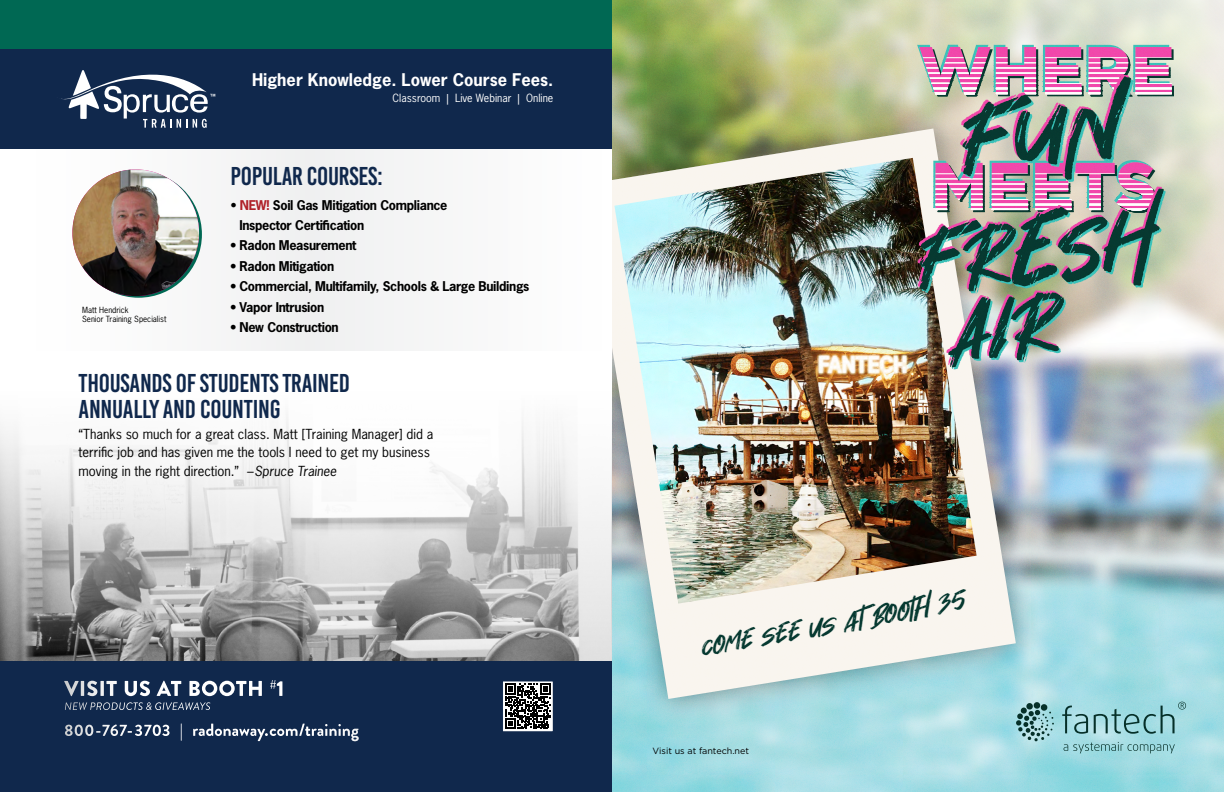
<style>
.page{position:relative;width:1224px;height:792px;background:#fff}
.page>*{position:absolute;margin:0;border:0;box-sizing:border-box;transform-origin:0 0}
.t1{font:31.1px "Hey November";color:#063029}
.t2{font:25.8px/25.3px "Bebas Kai";letter-spacing:-.01em;color:#10284c}
.t3{font:900 21.5px "Brandon Grotesque";letter-spacing:.02em;color:#fff}
.t4{font:700 17.5px "Brandon Grotesque";color:#fff}
.t5{font:700 16.4px "News Gothic Std";color:#fff}
.t6{font:13px/18.7px "News Gothic Std";color:#000}
.t7{font:700 12.7px/20.5px "News Gothic Std";letter-spacing:-.025em;color:#000}
.t8{font:10.7px "News Gothic Std";color:#fff}
.t9{font:italic 10.7px "Brandon Grotesque";letter-spacing:.02em;color:#fff}
.t10{font:9px "Gotham";color:#000}
.t11{font:8px/9.6px "News Gothic Std";color:#000}
.s1{font-weight:400}
.s2{color:#af2129}
.s3{font-style:italic}
.s4{font-size:16.2px}
</style>
<div class="page">
<div style="left:0;top:148px;width:621px;height:203px;background:#f7f7f8"></div>
<img style="left:0;top:417px;width:612px;height:245px">
<div style="left:0;top:0;width:621px;height:49px;background:#006853"></div>
<div style="left:0;top:49px;width:621px;height:99px;background:#10284c"></div>
<svg style="left:75px;top:171px;width:127px;height:127px"></svg>
<img style="left:72px;top:169px;width:127px;height:127px;border-radius:63px">
<div style="left:0;top:662px;width:621px;height:130px;background:#10284c"></div>
<svg style="left:61px;top:70px;width:154px;height:58px"></svg>
<svg style="left:504px;top:683px;width:47px;height:47px"></svg>
<svg style="left:505px;top:684px;width:46px;height:45px;background:#595959"></svg>
<div style="left:502px;top:681px;width:51px;height:51px;border:1px solid #10284c"></div>
<img style="left:612px;top:0;width:612px;height:792px">
<svg style="left:1016px;top:702px;width:38px;height:40px;background:#7eadaf"></svg>
<svg style="left:1062px;top:706px;width:26px;height:28px"></svg>
<svg style="left:1094px;top:702px;width:92px;height:32px;background:#8ac2c6"></svg>
<svg style="left:1064px;top:742px;width:111px;height:11px"></svg>
<p class="t5" style="left:252px;top:69px;width:303px">Higher Knowledge. Lower Course Fees.</p>
<p class="t8" style="left:393px;top:91px;width:162px">Classroom | Live Webinar | Online</p>
<p class="t11" style="left:82px;top:305px;width:86px">Matt Hendrick<br>Senior Training Specialist</p>
<h2 class="t2" style="left:230px;top:164px;width:154px">POPULAR COURSES:</h2>
<p class="t7" style="left:239px;top:194px;width:210px;text-indent:-9px"><span class="s1">•</span> <span class="s2">NEW!</span> Soil Gas Mitigation Compliance<br>Inspector Certification</p>
<p class="t7" style="left:230px;top:235px;width:128px">• Radon Measurement</p>
<p class="t7" style="left:230px;top:256px;width:105px">• Radon Mitigation</p>
<p class="t7" style="left:230px;top:276px;width:301px">• Commercial, Multifamily, Schools &amp; Large Buildings</p>
<p class="t7" style="left:230px;top:297px;width:95px">• Vapor Intrusion</p>
<p class="t7" style="left:230px;top:317px;width:110px">• New Construction</p>
<h2 class="t2" style="left:79px;top:371px;width:273px">THOUSANDS OF STUDENTS TRAINED<br>ANNUALLY AND COUNTING</h2>
<p class="t6" style="left:79px;top:424px;width:356px">“Thanks so much for a great class. Matt [Training Manager] did a terrific job and has given me the tools I need to get my business moving in the right direction.” <span class="s3">–Spruce Trainee</span></p>
<h3 class="t3" style="left:64px;top:673px;width:221px">VISIT US AT BOOTH <sup>#</sup>1</h3>
<p class="t9" style="left:64px;top:699px;width:148px">NEW PRODUCTS &amp; GIVEAWAYS</p>
<h3 class="t4" style="left:64px;top:718px;width:296px"><span class="s4">800-767-3703 |</span> radonaway.com/training</h3>
<h1 class="t1" style="left:699px;top:630px;width:270px;rotate:-10deg">Come see us at Booth 35</h1>
<p class="t10" style="left:653px;top:745px;width:98px">Visit us at fantech.net</p>
</div>
